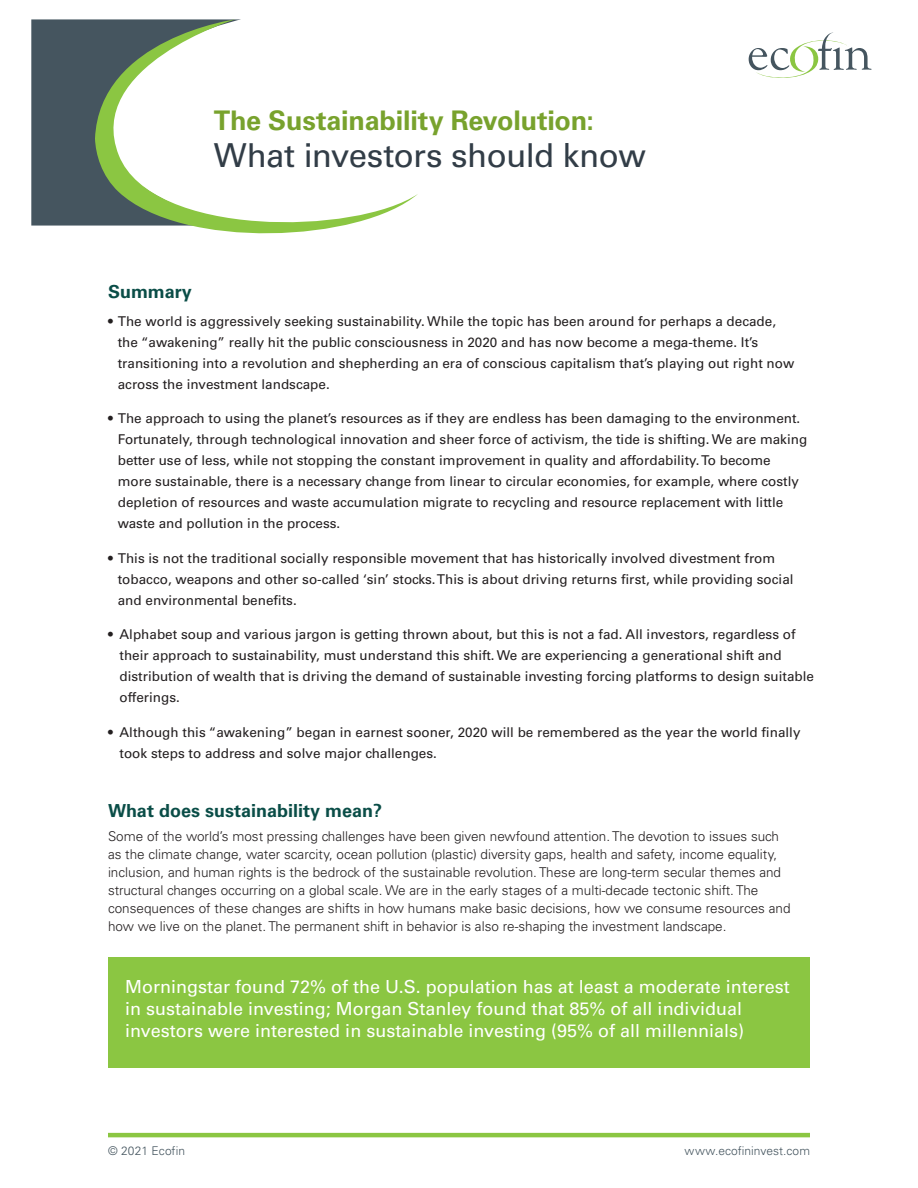
<style>
.page{position:relative;width:918px;height:1188px;background:#fff}
.page>*{position:absolute;margin:0;border:0;box-sizing:border-box;transform-origin:0 0}
.Fund_Tag{font:33px "Univers LT Std";letter-spacing:-.02em;color:#323d47}
.Fund_Tag-2{font:700 27px "Univers LT Std";letter-spacing:-.01em;color:#78a22d}
.t1{font:18px/21.6px "Univers LT Std";color:#fff}
.t2{font:700 18px "Univers LT Std";color:#0a4d47}
.t3{font:13.5px/21px "Univers LT Std";color:#231f20}
.t4{font:300 13.5px/18px "Univers LT Std";color:#231f20}
.t5{font:300 12px "Univers LT Std";letter-spacing:.005em;color:#45555f}
</style>
<div class="page">
<hr style="left:108px;top:1133px;width:702px;height:4px;background:#8bc642">
<div style="left:108px;top:957px;width:702px;height:111px;background:#8bc642"></div>
<div style="left:31px;top:19px;width:53px;height:207px;background:#45555f"></div>
<svg style="left:84px;top:19px;width:334px;height:215px"></svg>
<svg style="left:749px;top:33px;width:123px;height:45px"></svg>
<p class="Fund_Tag-2" style="left:214px;top:105px;width:382px">The Sustainability Revolution:</p>
<p class="Fund_Tag" style="left:214px;top:136px;width:433px">What investors should know</p>
<p class="t2" style="left:108px;top:281px;width:86px">Summary</p>
<p class="t3" style="left:118px;top:311px;width:678px;text-indent:-10px">• The world is aggressively seeking sustainability. While the topic has been around for perhaps a decade, the “awakening” really hit the public consciousness in 2020 and has now become a mega-theme. It’s transitioning into a revolution and shepherding an era of conscious capitalism that’s playing out right now across the investment landscape.</p>
<p class="t3" style="left:118px;top:408px;width:691px;text-indent:-10px">• The approach to using the planet’s resources as if they are endless has been damaging to the environment.<br>Fortunately, through technological innovation and sheer force of activism, the tide is shifting. We are making better use of less, while not stopping the constant improvement in quality and affordability. To become more sustainable, there is a necessary change from linear to circular economies, for example, where costly depletion of resources and waste accumulation migrate to recycling and resource replacement with little waste and pollution in the process.</p>
<p class="t3" style="left:118px;top:548px;width:677px;text-indent:-10px">• This is not the traditional socially responsible movement that has historically involved divestment from tobacco, weapons and other so-called ‘sin’ stocks. This is about driving returns first, while providing social and environmental benefits.</p>
<p class="t3" style="left:120px;top:624px;width:696px;text-indent:-12px">• Alphabet soup and various jargon is getting thrown about, but this is not a fad. All investors, regardless of their approach to sustainability, must understand this shift. We are experiencing a generational shift and distribution of wealth that is driving the demand of sustainable investing forcing platforms to design suitable offerings.</p>
<p class="t3" style="left:120px;top:722px;width:682px;text-indent:-12px">• Although this “awakening” began in earnest sooner, 2020 will be remembered as the year the world finally took steps to address and solve major challenges.</p>
<p class="t2" style="left:108px;top:800px;width:276px">What does sustainability mean?</p>
<p class="t4" style="left:108px;top:828px;width:684px">Some of the world’s most pressing challenges have been given newfound attention. The devotion to issues such as the climate change, water scarcity, ocean pollution (plastic) diversity gaps, health and safety, income equality, inclusion, and human rights is the bedrock of the sustainable revolution. These are long-term secular themes and structural changes occurring on a global scale. We are in the early stages of a multi-decade tectonic shift. The consequences of these changes are shifts in how humans make basic decisions, how we consume resources and how we live on the planet. The permanent shift in behavior is also re-shaping the investment landscape.</p>
<p class="t1" style="left:125px;top:976px;width:666px">Morningstar found 72% of the U.S. population has at least a moderate interest in sustainable investing; Morgan Stanley found that 85% of all individual investors were interested in sustainable investing (95% of all millennials)</p>
<p class="t5" style="left:108px;top:1144px;width:79px">© 2021 Ecofin</p>
<p class="t5" style="left:685px;top:1144px;width:127px">www.ecofininvest.com</p>
</div>
